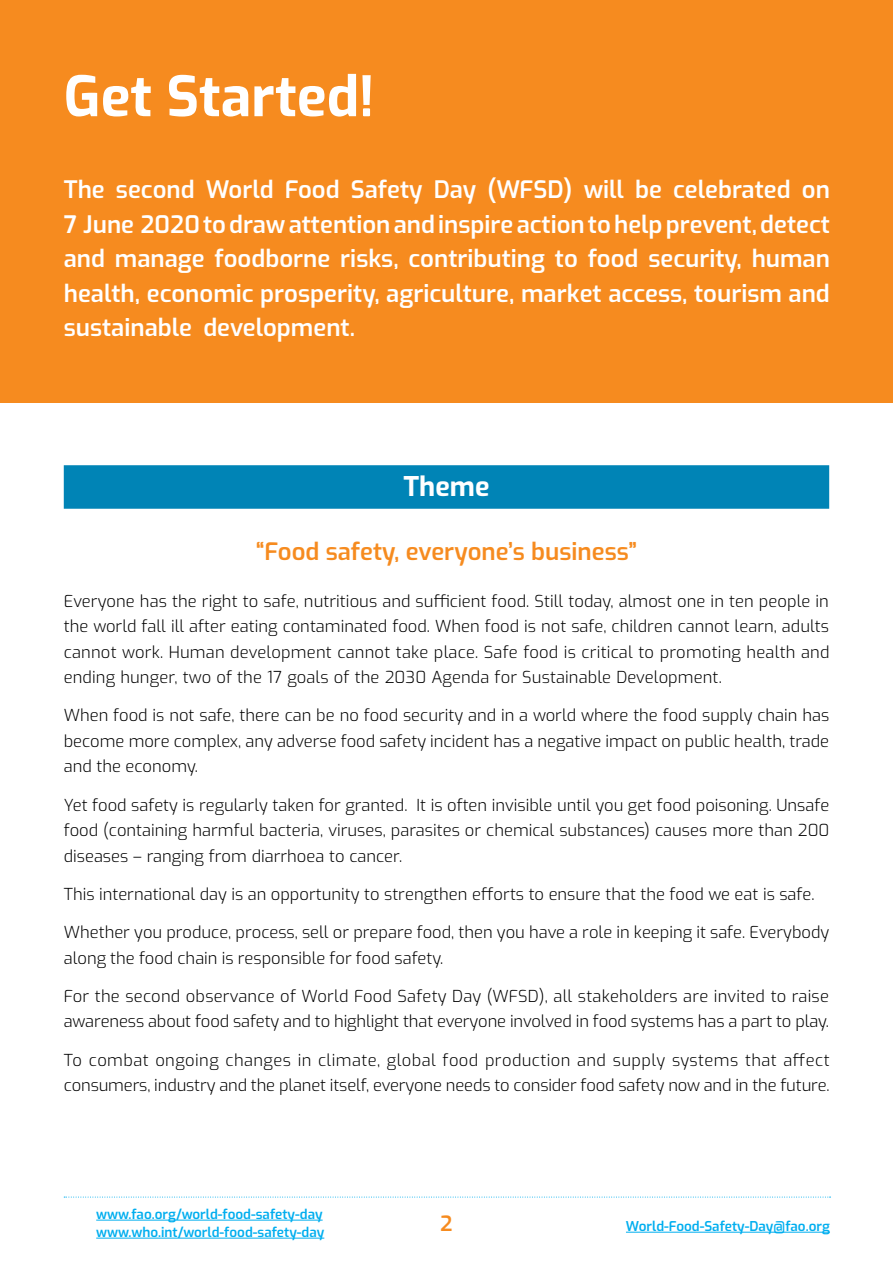
<style>
.page{position:relative;width:893px;height:1263px;background:#fff}
.page>*{position:absolute;margin:0;border:0;box-sizing:border-box;transform-origin:0 0}
.t1{font:700 55.5px "Exo";color:#fff}
.t2{font:700 27px "Exo";color:#fff}
.t3{font:600 24px/34.5px "Exo";color:#fff;text-align:justify}
.t4{font:600 24px "Exo";color:#f68b1f}
.t5{font:600 21px "Exo";color:#f68b1f}
.t6{font:300 16.5px/25.5px "Exo";color:#000;text-align:justify}
.t7{font:600 13.5px/18px "Exo";color:#00aeef}
</style>
<div class="page">
<hr style="left:96px;top:1220px;width:227px;height:1px;background:#00aeef">
<hr style="left:96px;top:1238px;width:228px;height:1px;background:#00aeef">
<hr style="left:626px;top:1232px;width:204px;height:1px;background:#00aeef">
<svg style="left:64px;top:1197px;width:767px;height:1px"></svg>
<div style="left:0;top:0;width:893px;height:403px;background:#f68b1f"></div>
<div style="left:64px;top:465px;width:765px;height:44px;background:#0084b6"></div>
<h1 class="t1" style="left:64px;top:54px;width:312px">Get Started!</h1>
<p class="t3" style="left:64px;top:171px;width:768px">The second World Food Safety Day (WFSD) will be celebrated on 7 June 2020 to draw attention and inspire action to help prevent, detect and manage foodborne risks, contributing to food security, human health, economic prosperity, agriculture, market access, tourism and sustainable development.</p>
<h2 class="t2" style="left:403px;top:466px;width:88px">Theme</h2>
<h3 class="t4" style="left:256px;top:533px;width:383px">“Food safety, everyone’s business”</h3>
<p class="t6" style="left:64px;top:587px;width:767px">Everyone has the right to safe, nutritious and sufficient food. Still today, almost one in ten people in the world fall ill after eating contaminated food. When food is not safe, children cannot learn, adults cannot work. Human development cannot take place. Safe food is critical to promoting health and ending hunger, two of the 17 goals of the 2030 Agenda for Sustainable Development.</p>
<p class="t6" style="left:64px;top:702px;width:767px">When food is not safe, there can be no food security and in a world where the food supply chain has become more complex, any adverse food safety incident has a negative impact on public health, trade and the economy.</p>
<p class="t6" style="left:64px;top:791px;width:767px">Yet food safety is regularly taken for granted. It is often invisible until you get food poisoning. Unsafe food (containing harmful bacteria, viruses, parasites or chemical substances) causes more than 200 diseases – ranging from diarrhoea to cancer.</p>
<p class="t6" style="left:64px;top:880px;width:752px">This international day is an opportunity to strengthen efforts to ensure that the food we eat is safe.</p>
<p class="t6" style="left:64px;top:918px;width:767px">Whether you produce, process, sell or prepare food, then you have a role in keeping it safe. Everybody along the food chain is responsible for food safety.</p>
<p class="t6" style="left:64px;top:982px;width:767px">For the second observance of World Food Safety Day (WFSD), all stakeholders are invited to raise awareness about food safety and to highlight that everyone involved in food systems has a part to play.</p>
<p class="t6" style="left:64px;top:1046px;width:767px">To combat ongoing changes in climate, global food production and supply systems that affect consumers, industry and the planet itself, everyone needs to consider food safety now and in the future.</p>
<p class="t7" style="left:96px;top:1204px;width:230px">www.fao.org/world-food-safety-day www.who.int/world-food-safety-day</p>
<p class="t5" style="left:440px;top:1207px;width:14px">2</p>
<p class="t7" style="left:626px;top:1216px;width:205px">World-Food-Safety-Day@fao.org</p>
</div>
